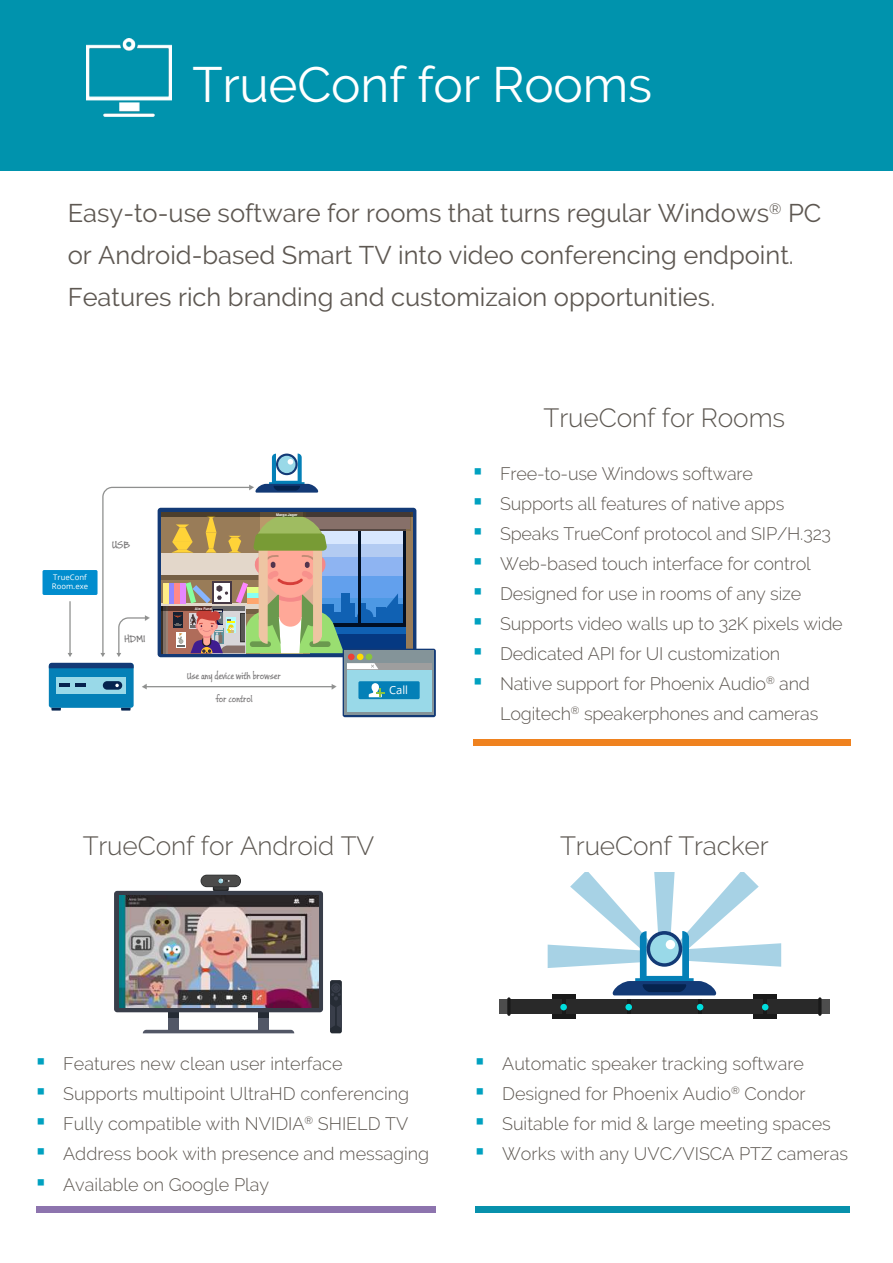
<style>
.page{position:relative;width:893px;height:1263px;background:#fff}
.page>*{position:absolute;margin:0;border:0;box-sizing:border-box;transform-origin:0 0}
.t1{font:49.5px "Raleway";letter-spacing:-.005em;color:#fff}
.t2{font:300 26.25px "Raleway";letter-spacing:-.005em;color:#5d5852}
.t3{font:25.5px/42px "Raleway";color:#5e5852}
.t4{font:300 18px/30px "Raleway";color:#5e5852}
.t5{font:11.25px "Buxton Sketch";letter-spacing:-.02em;color:#7a7879}
.t6{font:11.25px "Open Sans";color:#fff}
.t7{font:9.9px "Buxton Sketch";letter-spacing:-.02em;color:#7a7879}
.t8{font:7.8px/9.3px "Open Sans";color:#fff}
.t9{font:700 3.6px "Helios C";color:#fff}
.s1{font-family:"Calibri";font-weight:400;font-size:27px;color:#00a1c0}
</style>
<div class="page">
<div style="left:0;top:0;width:893px;height:170px;background:#0093ad"></div>
<img style="left:86px;top:39px;width:85px;height:77px">
<div style="left:49px;top:663px;width:85px;height:45px;background:#0480b7;border-radius:3px"></div>
<svg style="left:51px;top:708px;width:10px;height:2px"></svg>
<svg style="left:121px;top:708px;width:10px;height:2px"></svg>
<div style="left:57px;top:677px;width:69px;height:17px;background:#99d9e8"></div>
<div style="left:103px;top:681px;width:19px;height:9px;background:#06234e;border-radius:4px"></div>
<svg style="left:60px;top:684px;width:26px;height:3px"></svg>
<svg style="left:115px;top:684px;width:4px;height:3px"></svg>
<svg style="left:332px;top:684px;width:4px;height:5px"></svg>
<svg style="left:142px;top:684px;width:5px;height:5px"></svg>
<div style="left:43px;top:570px;width:55px;height:25px;background:#018dce;border-radius:2px"></div>
<hr style="left:146px;top:686px;width:187px;height:1px;background:#8f908f">
<div style="left:161px;top:512px;width:252px;height:141px;background:#997c58"></div>
<svg style="left:398px;top:544px;width:6px;height:13px"></svg>
<svg style="left:398px;top:557px;width:6px;height:19px"></svg>
<svg style="left:398px;top:576px;width:6px;height:22px"></svg>
<svg style="left:398px;top:598px;width:6px;height:19px"></svg>
<div style="left:396px;top:604px;width:7px;height:27px;background:#1061b3"></div>
<div style="left:358px;top:617px;width:48px;height:27px;background:#1061b3"></div>
<div style="left:358px;top:634px;width:48px;height:19px;background:#053982"></div>
<hr style="left:310px;top:624px;width:96px;height:3px;background:#000f24">
<svg style="left:398px;top:528px;width:8px;height:3px"></svg>
<svg style="left:406px;top:528px;width:4px;height:3px"></svg>
<div style="left:306px;top:512px;width:104px;height:16px;background:#877069"></div>
<hr style="left:404px;top:531px;width:2px;height:93px;background:#000f24">
<hr style="left:161px;top:512px;width:252px;height:4px;background:#433834">
<div style="left:343px;top:649px;width:93px;height:68px;background:linear-gradient(to right,#133a76,#133a76);border-radius:2px"></div>
<svg style="left:344px;top:651px;width:90px;height:64px"></svg>
<div style="left:347px;top:669px;width:84px;height:42px;background:#99d9e8"></div>
<div style="left:347px;top:663px;width:84px;height:6px;background:#9e9e9e"></div>
<svg style="left:49px;top:454px;width:349px;height:215px"></svg>
<div style="left:358px;top:681px;width:62px;height:18px;background:#0480b7;border-radius:2px"></div>
<svg style="left:369px;top:683px;width:16px;height:14px"></svg>
<div style="left:473px;top:739px;width:377px;height:7px;background:#ef821f"></div>
<div style="left:36px;top:1206px;width:400px;height:7px;background:#8d74ae"></div>
<div style="left:475px;top:1206px;width:375px;height:7px;background:#0791ac"></div>
<div style="left:552px;top:994px;width:23px;height:25px;background:#1a1a1a"></div>
<div style="left:754px;top:994px;width:23px;height:25px;background:#1a1a1a"></div>
<div style="left:500px;top:999px;width:329px;height:15px;background:#292929"></div>
<div style="left:500px;top:999px;width:9px;height:15px;background:#4d4d4d"></div>
<div style="left:820px;top:999px;width:9px;height:15px;background:#4d4d4d"></div>
<hr style="left:627px;top:999px;width:3px;height:15px;background:#1a1a1a">
<hr style="left:562px;top:999px;width:3px;height:15px;background:#1a1a1a">
<svg style="left:507px;top:997px;width:4px;height:19px"></svg>
<hr style="left:698px;top:999px;width:4px;height:15px;background:#1a1a1a">
<hr style="left:764px;top:999px;width:3px;height:15px;background:#1a1a1a">
<hr style="left:818px;top:997px;width:3px;height:19px;background:#1a1a1a;border-radius:2px">
<div style="left:560px;top:1004px;width:7px;height:6px;background:#00dede;border-radius:50%"></div>
<svg style="left:762px;top:1004px;width:6px;height:6px"></svg>
<div style="left:625px;top:1004px;width:7px;height:6px;background:#00dede;border-radius:50%"></div>
<svg style="left:697px;top:1004px;width:6px;height:6px"></svg>
<svg style="left:548px;top:872px;width:233px;height:123px"></svg>
<div style="left:213px;top:882px;width:16px;height:10px;background:#232526;border-radius:3px"></div>
<div style="left:214px;top:884px;width:14px;height:6px;background:#393b3b;border-radius:3px"></div>
<svg style="left:201px;top:875px;width:40px;height:12px"></svg>
<div style="left:201px;top:875px;width:39px;height:11px;background:#4b4b4a;border-radius:6px"></div>
<svg style="left:218px;top:878px;width:12px;height:6px"></svg>
<div style="left:169px;top:1008px;width:10px;height:23px;background:#525766"></div>
<div style="left:169px;top:1005px;width:10px;height:13px;background:#262c35"></div>
<div style="left:258px;top:1008px;width:11px;height:23px;background:#525766"></div>
<div style="left:258px;top:1005px;width:11px;height:13px;background:#262c35"></div>
<svg style="left:143px;top:1030px;width:151px;height:3px"></svg>
<svg style="left:114px;top:891px;width:209px;height:121px;background:#414450"></svg>
<img style="left:119px;top:896px;width:199px;height:111px">
<div style="left:330px;top:980px;width:12px;height:53px;background:#262c35;border-radius:2px"></div>
<div style="left:331px;top:983px;width:10px;height:10px;background:#393e4a;border-radius:50%"></div>
<svg style="left:330px;top:985px;width:12px;height:43px"></svg>
<h1 class="t1" style="left:192px;top:56px;width:461px">TrueConf for Rooms</h1>
<h3 class="t3" style="left:68px;top:192px;width:755px">Easy-to-use software for rooms that turns regular Windows<sup>®</sup> PC or Android-based Smart TV into video conferencing endpoint.<br>Features rich branding and customizaion opportunities.</h3>
<p class="t8" style="left:52px;top:572px;width:38px">TrueConf<br>Room.exe</p>
<p class="t5" style="left:112px;top:537px;width:20px">USB</p>
<p class="t5" style="left:124px;top:631px;width:23px">HDMI</p>
<p class="t9" style="left:195px;top:606px;width:19px">Alex Fund</p>
<p class="t9" style="left:276px;top:512px;width:23px">Margo Jager</p>
<p class="t7" style="left:187px;top:669px;width:96px">Use any device with browser</p>
<p class="t7" style="left:216px;top:692px;width:39px">for control</p>
<p class="t6" style="left:389px;top:682px;width:20px">Call</p>
<h2 class="t2" style="left:544px;top:403px;width:243px">TrueConf for Rooms</h2>
<p class="t4" style="left:473px;top:459px;width:281px"><span class="s1">▪</span> Free-to-use Windows software</p>
<p class="t4" style="left:473px;top:489px;width:313px"><span class="s1">▪</span> Supports all features of native apps</p>
<p class="t4" style="left:473px;top:519px;width:360px"><span class="s1">▪</span> Speaks TrueConf protocol and SIP/H.323</p>
<p class="t4" style="left:473px;top:549px;width:339px"><span class="s1">▪</span> Web-based touch interface for control</p>
<p class="t4" style="left:473px;top:579px;width:330px"><span class="s1">▪</span> Designed for use in rooms of any size</p>
<p class="t4" style="left:473px;top:609px;width:371px"><span class="s1">▪</span> Supports video walls up to 32K pixels wide</p>
<p class="t4" style="left:473px;top:639px;width:309px"><span class="s1">▪</span> Dedicated API for UI customization</p>
<p class="t4" style="left:500px;top:669px;width:320px;text-indent:-27px"><span class="s1">▪</span> Native support for Phoenix Audio<sup>®</sup> and<br>Logitech<sup>®</sup> speakerphones and cameras</p>
<h2 class="t2" style="left:83px;top:831px;width:293px">TrueConf for Android TV</h2>
<h2 class="t2" style="left:560px;top:831px;width:210px">TrueConf Tracker</h2>
<p class="t4" style="left:36px;top:1049px;width:308px"><span class="s1">▪</span> Features new clean user interface</p>
<p class="t4" style="left:36px;top:1079px;width:375px"><span class="s1">▪</span> Supports multipoint UltraHD conferencing</p>
<p class="t4" style="left:36px;top:1109px;width:374px"><span class="s1">▪</span> Fully compatible with NVIDIA<sup>®</sup> SHIELD TV</p>
<p class="t4" style="left:36px;top:1139px;width:395px"><span class="s1">▪</span> Address book with presence and messaging</p>
<p class="t4" style="left:36px;top:1169px;width:235px"><span class="s1">▪</span> Available on Google Play</p>
<p class="t4" style="left:475px;top:1049px;width:330px"><span class="s1">▪</span> Automatic speaker tracking software</p>
<p class="t4" style="left:475px;top:1079px;width:332px"><span class="s1">▪</span> Designed for Phoenix Audio<sup>®</sup> Condor</p>
<p class="t4" style="left:475px;top:1109px;width:357px"><span class="s1">▪</span> Suitable for mid &amp; large meeting spaces</p>
<p class="t4" style="left:475px;top:1139px;width:374px"><span class="s1">▪</span> ▪Works with any UVC/VISCA PTZ cameras</p>
</div>
